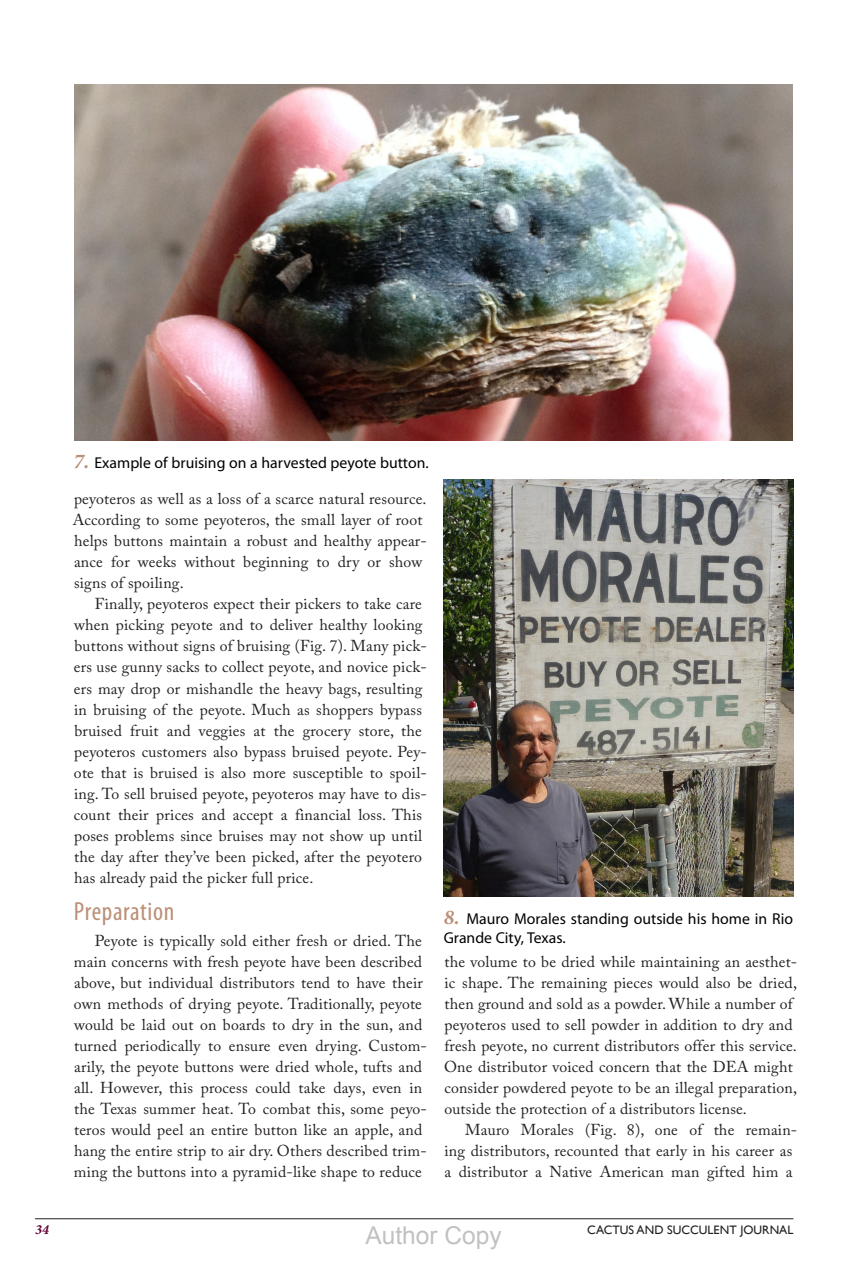
<style>
.page{position:relative;width:867px;height:1261px;background:#fff}
.page>*{position:absolute;margin:0;border:0;box-sizing:border-box;transform-origin:0 0}
._0_Head_1{font:condensed 26.25px "Myriad Pro";letter-spacing:.025em;color:#bb9077}
.t1{font:24.5px "Arial";color:rgb(0 0 0/.25)}
.Body_Text{font:15.75px/21px "Adobe Caslon Pro";letter-spacing:.015em;color:#231f20}
.Captions{font:15.75px/18.9px "Myriad Pro";color:#000}
.t2{font:italic 700 14px "Minion Pro";color:#640037}
.t3{font:12.25px "Gill Sans";color:#231f20}
.s1{font-family:"Minion Pro";font-weight:700;font-style:italic;font-size:21px;color:#bb9077}
</style>
<div class="page">
<hr style="left:35px;top:1217px;width:758px;height:1px;background:#231f20">
<img style="left:74px;top:85px;width:718px;height:355px">
<img style="left:444px;top:479px;width:349px;height:417px">
<p class="Captions" style="left:74px;top:452px;width:356px"><span class="s1">7.</span> Example of bruising on a harvested peyote button.</p>
<p class="Body_Text" style="left:73px;top:488px;width:355px">peyoteros as well as a loss of a scarce natural resource.<br>According to some peyoteros, the small layer of root helps buttons maintain a robust and healthy appear&shy;ance for weeks without beginning to dry or show signs of spoiling.</p>
<p class="Body_Text" style="left:74px;top:593px;width:354px;text-indent:21px">Finally, peyoteros expect their pickers to take care when picking peyote and to deliver healthy looking buttons without signs of bruising (Fig. 7). Many pick&shy;ers use gunny sacks to collect peyote, and novice pick&shy;ers may drop or mishandle the heavy bags, resulting in bruising of the peyote. Much as shoppers bypass bruised fruit and veggies at the grocery store, the peyoteros customers also bypass bruised peyote. Pey&shy;ote that is bruised is also more susceptible to spoil&shy;ing. To sell bruised peyote, peyoteros may have to dis&shy;count their prices and accept a financial loss. This poses problems since bruises may not show up until the day after they’ve been picked, after the peyotero has already paid the picker full price.</p>
<p class="_0_Head_1" style="left:74px;top:894px;width:102px">Preparation</p>
<p class="Body_Text" style="left:74px;top:929px;width:354px;text-indent:21px">Peyote is typically sold either fresh or dried. The main concerns with fresh peyote have been described above, but individual distributors tend to have their own methods of drying peyote. Traditionally, peyote would be laid out on boards to dry in the sun, and turned periodically to ensure even drying. Custom&shy;arily, the peyote buttons were dried whole, tufts and all. However, this process could take days, even in the Texas summer heat. To combat this, some peyo&shy;teros would peel an entire button like an apple, and hang the entire strip to air dry. Others described trim&shy;ming the buttons into a pyramid-like shape to reduce</p>
<p class="Captions" style="left:443px;top:909px;width:351px"><span class="s1">8.</span> Mauro Morales standing outside his home in Rio<br>Grande City, Texas.</p>
<p class="Body_Text" style="left:444px;top:950px;width:354px">the volume to be dried while maintaining an aesthet&shy;ic shape. The remaining pieces would also be dried, then ground and sold as a powder. While a number of peyoteros used to sell powder in addition to dry and fresh peyote, no current distributors offer this service.<br>One distributor voiced concern that the DEA might consider powdered peyote to be an illegal preparation, outside the protection of a distributors license.</p>
<p class="Body_Text" style="left:444px;top:1118px;width:354px;text-indent:21px">Mauro Morales (Fig. 8), one of the remain&shy;ing distributors, recounted that early in his career as a distributor a Native American man gifted him a</p>
<p class="t2" style="left:35px;top:1218px;width:15px">34</p>
<p class="t3" style="left:587px;top:1221px;width:208px">CACTUS AND SUCCULENT JOURNAL</p>
<h2 class="t1" style="left:365px;top:1218px;width:138px">Author Copy</h2>
</div>
